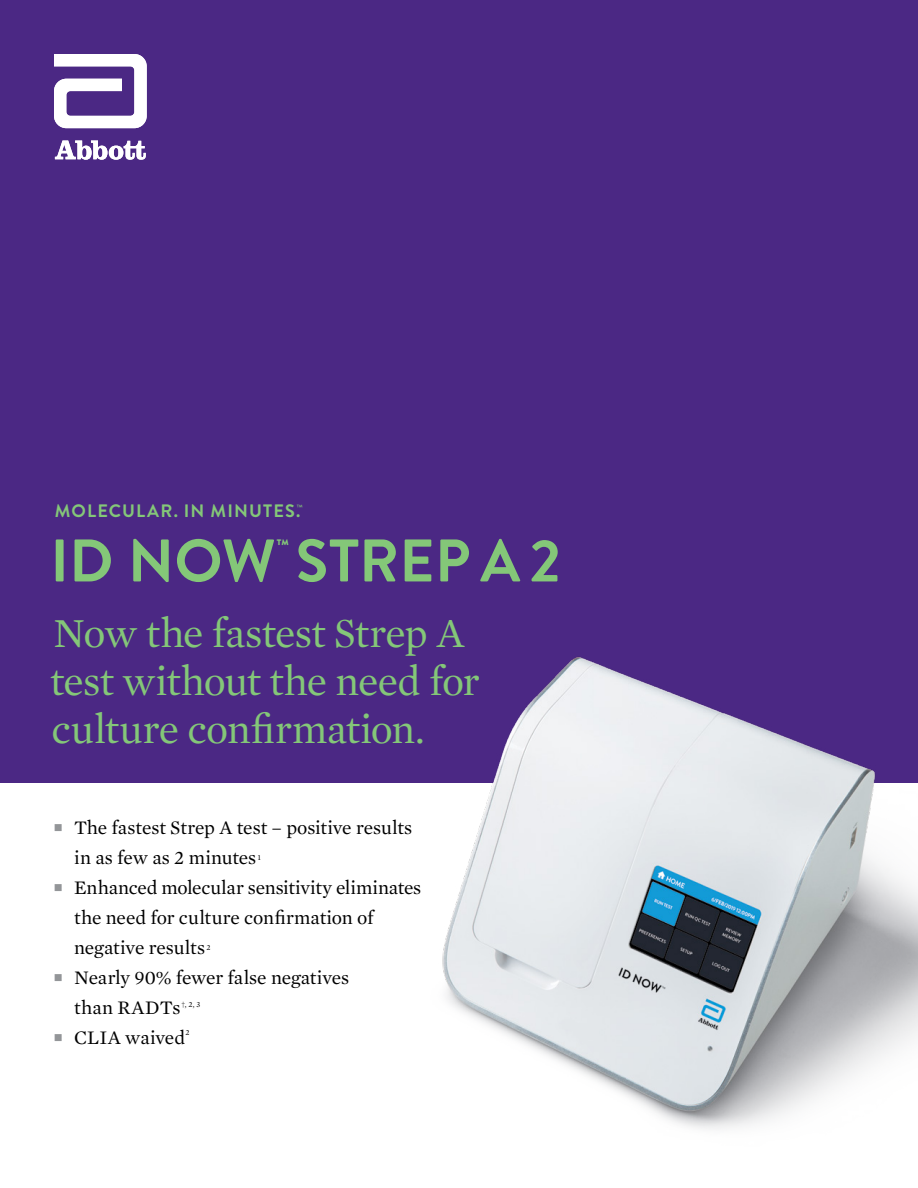
<style>
.page{position:relative;width:918px;height:1188px;background:#fff}
.page>*{position:absolute;margin:0;border:0;box-sizing:border-box;transform-origin:0 0}
.t1{font:700 60px "Brandon Grotesque";letter-spacing:.005em;color:#84c778}
.t2{font:42px/48px "Mercury Text G1";letter-spacing:-.02em;color:#84c778}
.t3{font:19.5px/30px "Mercury Text G1";letter-spacing:-.005em;color:#000}
.t4{font:700 18px "Brandon Grotesque";letter-spacing:.06em;color:#84c778}
.t5{font:7.8px "Mercury Text G1";color:#000}
.s1{color:#939598}
</style>
<div class="page">
<div style="left:0;top:0;width:918px;height:783px;background:#4b2884"></div>
<svg style="left:54px;top:54px;width:93px;height:74px"></svg>
<svg style="left:55px;top:141px;width:91px;height:19px"></svg>
<img style="left:442px;top:657px;width:476px;height:472px">
<p class="t4" style="left:55px;top:498px;width:250px">MOLECULAR. IN MINUTES.<sup>™</sup></p>
<h1 class="t1" style="left:50px;top:519px;width:512px">ID NOW STREP A 2</h1>
<p class="t4" style="left:276px;top:533px;width:14px">™</p>
<h2 class="t2" style="left:50px;top:607px;width:431px">Now the fastest Strep A test without the need for culture confirmation.</h2>
<p class="t3" style="left:74px;top:812px;width:340px;text-indent:-20px"><span class="s1">■</span> The fastest Strep A test – positive results in as few as 2 minutes</p>
<p class="t5" style="left:258px;top:852px;width:5px">1</p>
<p class="t3" style="left:74px;top:872px;width:348px;text-indent:-20px"><span class="s1">■</span> Enhanced molecular sensitivity eliminates the need for culture confirmation of negative results</p>
<p class="t5" style="left:207px;top:942px;width:6px">2</p>
<p class="t3" style="left:74px;top:962px;width:276px;text-indent:-20px"><span class="s1">■</span> Nearly 90% fewer false negatives than RADTs</p>
<p class="t5" style="left:182px;top:999px;width:20px">†, 2, 3</p>
<p class="t3" style="left:54px;top:1022px;width:133px"><span class="s1">■</span> CLIA waived</p>
<p class="t5" style="left:186px;top:1027px;width:6px">2</p>
</div>
